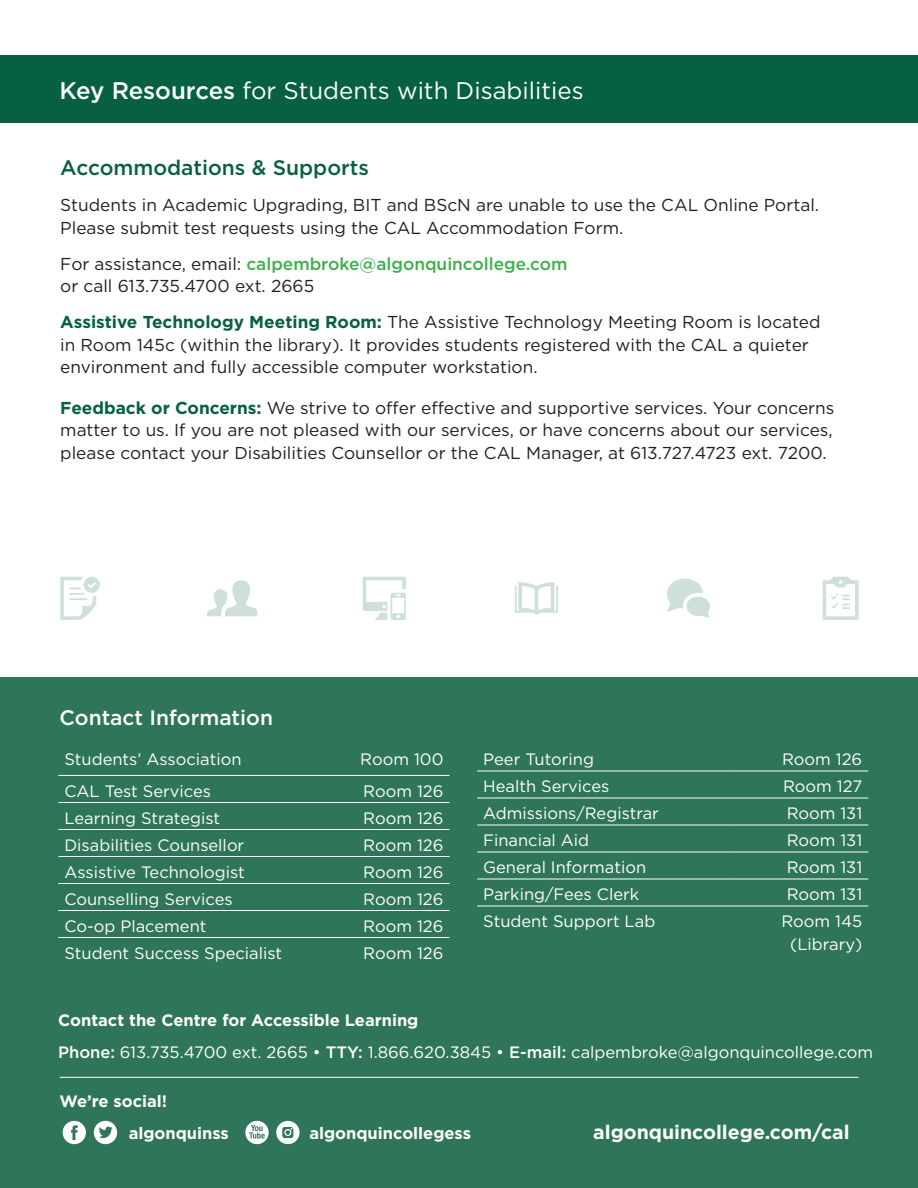
<style>
.page{position:relative;width:918px;height:1188px;background:#fff}
.page>*{position:absolute;margin:0;border:0;box-sizing:border-box;transform-origin:0 0}
.Sub_Title{font:24px "Gotham";color:#fff}
.Back_Body{font:500 21px "Gotham";color:#076140}
.Sub_Title-2{font:500 21px "Gotham";color:#fff}
.Back_Body-2{font:700 19.5px "Gotham";color:#fff}
.Back_Body-3{font:17.25px/22.5px "Gotham";color:#231f20}
.Bullets{font:16.5px/22.5px "Gotham";color:#fff;text-align:center}
.Back_Body-4{font:16.5px "Gotham";color:#fff}
.Back_Body-5{font:700 16.5px "Gotham";color:#fff}
.s1{font-weight:500}
.s2{font-weight:500;color:#3daf49}
.s3{font-weight:700;color:#076140}
</style>
<div class="page">
<div style="left:0;top:996px;width:918px;height:192px;background:#2e755a"></div>
<svg style="left:63px;top:1121px;width:23px;height:23px"></svg>
<svg style="left:276px;top:1121px;width:24px;height:23px"></svg>
<svg style="left:94px;top:1121px;width:23px;height:23px"></svg>
<svg style="left:245px;top:1121px;width:24px;height:23px"></svg>
<hr style="left:60px;top:1077px;width:799px;height:1px;background:#fff">
<div style="left:0;top:677px;width:918px;height:319px;background:#2e755a"></div>
<hr style="left:58px;top:775px;width:253px;height:1px;background:#fff">
<hr style="left:311px;top:775px;width:139px;height:1px;background:#fff">
<hr style="left:58px;top:802px;width:253px;height:1px;background:#fff">
<hr style="left:311px;top:802px;width:139px;height:1px;background:#fff">
<hr style="left:58px;top:829px;width:253px;height:1px;background:#fff">
<hr style="left:311px;top:829px;width:139px;height:1px;background:#fff">
<hr style="left:58px;top:856px;width:253px;height:1px;background:#fff">
<hr style="left:311px;top:856px;width:139px;height:1px;background:#fff">
<hr style="left:58px;top:883px;width:253px;height:1px;background:#fff">
<hr style="left:311px;top:883px;width:139px;height:1px;background:#fff">
<hr style="left:58px;top:910px;width:253px;height:1px;background:#fff">
<hr style="left:311px;top:910px;width:139px;height:1px;background:#fff">
<hr style="left:58px;top:937px;width:253px;height:1px;background:#fff">
<hr style="left:311px;top:937px;width:139px;height:1px;background:#fff">
<hr style="left:477px;top:771px;width:253px;height:1px;background:#fff">
<hr style="left:477px;top:798px;width:253px;height:1px;background:#fff">
<hr style="left:477px;top:825px;width:253px;height:1px;background:#fff">
<hr style="left:477px;top:852px;width:253px;height:1px;background:#fff">
<hr style="left:477px;top:879px;width:253px;height:1px;background:#fff">
<hr style="left:477px;top:906px;width:253px;height:1px;background:#fff">
<hr style="left:730px;top:771px;width:138px;height:1px;background:#fff">
<hr style="left:730px;top:798px;width:138px;height:1px;background:#fff">
<hr style="left:730px;top:825px;width:138px;height:1px;background:#fff">
<hr style="left:730px;top:852px;width:138px;height:1px;background:#fff">
<hr style="left:730px;top:879px;width:138px;height:1px;background:#fff">
<hr style="left:730px;top:906px;width:138px;height:1px;background:#fff">
<div style="left:0;top:55px;width:918px;height:67px;background:#076140"></div>
<svg style="left:363px;top:577px;width:43px;height:43px"></svg>
<svg style="left:60px;top:577px;width:40px;height:43px"></svg>
<svg style="left:207px;top:580px;width:50px;height:36px"></svg>
<svg style="left:823px;top:577px;width:36px;height:43px"></svg>
<svg style="left:515px;top:582px;width:43px;height:33px"></svg>
<svg style="left:667px;top:579px;width:43px;height:39px"></svg>
<p class="Sub_Title" style="left:60px;top:75px;width:526px"><span class="s1">Key Resources</span> for Students with Disabilities</p>
<p class="Back_Body" style="left:60px;top:154px;width:310px">Accommodations &amp; Supports</p>
<p class="Back_Body-3" style="left:60px;top:194px;width:760px">Students in Academic Upgrading, BIT and BScN are unable to use the CAL Online Portal.<br>Please submit test requests using the CAL Accommodation Form.</p>
<p class="Back_Body-3" style="left:60px;top:252px;width:509px">For assistance, email: <span class="s2">calpembroke@algonquincollege.com </span>or call 613.735.4700 ext. 2665</p>
<p class="Back_Body-3" style="left:60px;top:311px;width:762px"><span class="s3">Assistive Technology Meeting Room:</span> The Assistive Technology Meeting Room is located in Room 145c (within the library). It provides students registered with the CAL a quieter environment and fully accessible computer workstation.</p>
<p class="Back_Body-3" style="left:60px;top:396px;width:776px;text-align:justify"><span class="s3">Feedback or Concerns:</span> We strive to offer effective and supportive services. Your concerns matter to us. If you are not pleased with our services, or have concerns about our services, please contact your Disabilities Counsellor or the CAL Manager, at 613.727.4723 ext. 7200.</p>
<p class="Sub_Title-2" style="left:60px;top:703px;width:215px">Contact Information</p>
<p class="Bullets" style="left:64px;top:748px;width:179px">Students’ Association</p>
<p class="Bullets" style="left:360px;top:748px;width:85px">Room 100</p>
<p class="Bullets" style="left:64px;top:779px;width:148px">CAL Test Services</p>
<p class="Bullets" style="left:363px;top:779px;width:82px">Room 126</p>
<p class="Bullets" style="left:64px;top:806px;width:157px">Learning Strategist</p>
<p class="Bullets" style="left:363px;top:806px;width:82px">Room 126</p>
<p class="Bullets" style="left:64px;top:833px;width:181px">Disabilities Counsellor</p>
<p class="Bullets" style="left:363px;top:833px;width:82px">Room 126</p>
<p class="Bullets" style="left:64px;top:860px;width:182px">Assistive Technologist</p>
<p class="Bullets" style="left:363px;top:860px;width:82px">Room 126</p>
<p class="Bullets" style="left:64px;top:887px;width:170px">Counselling Services</p>
<p class="Bullets" style="left:363px;top:887px;width:82px">Room 126</p>
<p class="Bullets" style="left:64px;top:914px;width:144px">Co-op Placement</p>
<p class="Bullets" style="left:363px;top:914px;width:82px">Room 126</p>
<p class="Bullets" style="left:64px;top:941px;width:219px">Student Success Specialist</p>
<p class="Bullets" style="left:363px;top:941px;width:82px">Room 126</p>
<p class="Bullets" style="left:483px;top:748px;width:112px">Peer Tutoring</p>
<p class="Bullets" style="left:782px;top:748px;width:82px">Room 126</p>
<p class="Bullets" style="left:483px;top:775px;width:128px">Health Services</p>
<p class="Bullets" style="left:783px;top:775px;width:81px">Room 127</p>
<p class="Bullets" style="left:483px;top:802px;width:177px">Admissions/Registrar</p>
<p class="Bullets" style="left:787px;top:802px;width:77px">Room 131</p>
<p class="Bullets" style="left:483px;top:829px;width:107px">Financial Aid</p>
<p class="Bullets" style="left:787px;top:829px;width:77px">Room 131</p>
<p class="Bullets" style="left:483px;top:856px;width:164px">General Information</p>
<p class="Bullets" style="left:787px;top:856px;width:77px">Room 131</p>
<p class="Bullets" style="left:483px;top:883px;width:157px">Parking/Fees Clerk</p>
<p class="Bullets" style="left:787px;top:883px;width:77px">Room 131</p>
<p class="Bullets" style="left:483px;top:910px;width:174px">Student Support Lab</p>
<p class="Bullets" style="left:782px;top:910px;width:82px">Room 145 (Library)</p>
<p class="Back_Body-5" style="left:58px;top:1009px;width:362px">Contact the Centre for Accessible Learning</p>
<p class="Back_Body-4" style="left:58px;top:1041px;width:817px"><span class="s1">Phone:</span> 613.735.4700 ext. 2665 • <span class="s1">TTY:</span> 1.866.620.3845 • <span class="s1">E-mail:</span> calpembroke@algonquincollege.com</p>
<p class="Back_Body-5" style="left:60px;top:1090px;width:109px">We’re social!</p>
<p class="Back_Body-5" style="left:129px;top:1122px;width:102px">algonquinss</p>
<p class="Back_Body-5" style="left:309px;top:1122px;width:163px">algonquincollegess</p>
<p class="Back_Body-2" style="left:593px;top:1119px;width:258px">algonquincollege.com/cal</p>
</div>
